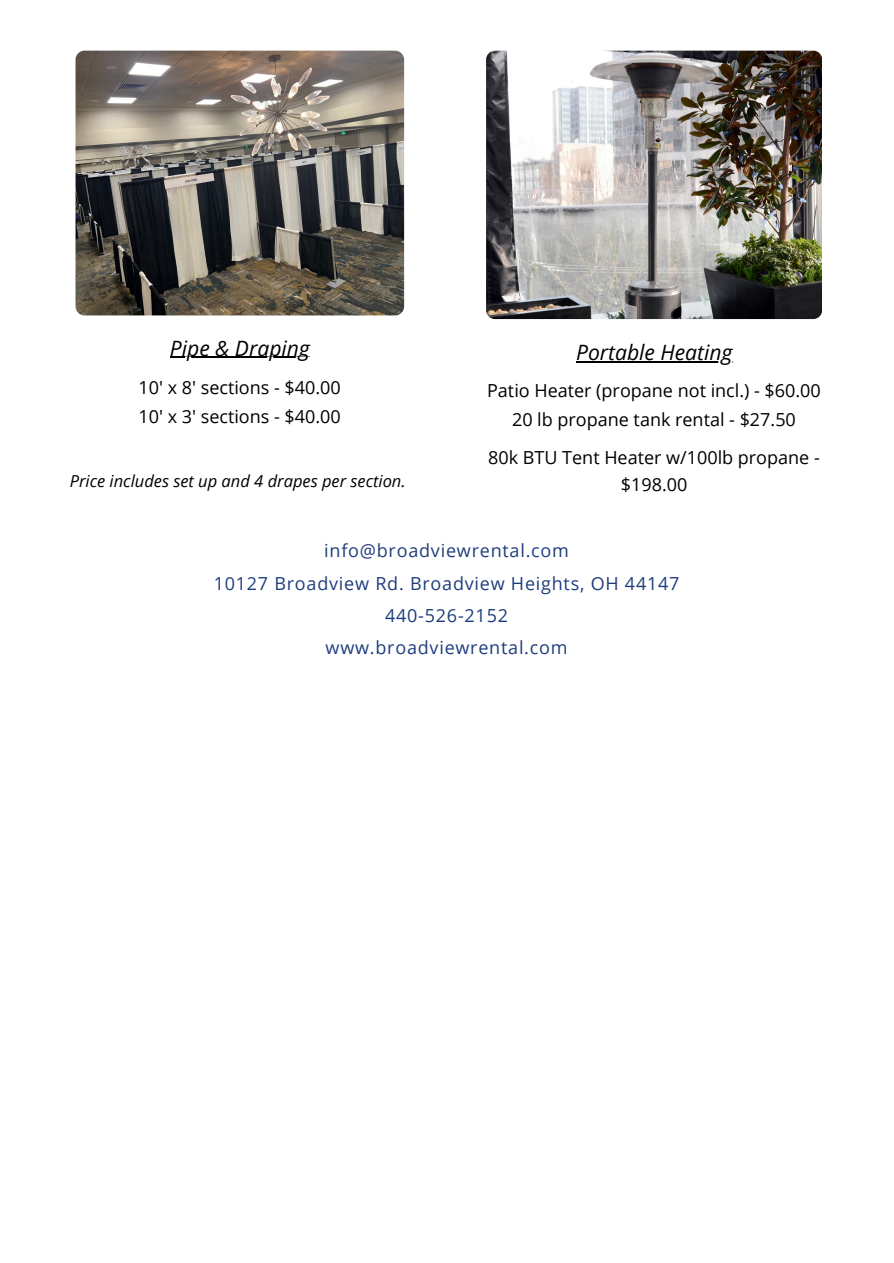
<style>
.page{position:relative;width:894px;height:1263px;background:#fff}
.page>*{position:absolute;margin:0;border:0;box-sizing:border-box;transform-origin:0 0}
.t1{font:italic 21.15px "Open Sans";color:#000}
.t2{font:18px/27px "Open Sans";color:#000;text-align:center}
.t3{font:18px "Open Sans";letter-spacing:.045em;color:#1e3d7d}
.t4{font:italic 16.5px "Open Sans";color:#000}
</style>
<div class="page">
<hr style="left:170px;top:357px;width:140px;height:1px;background:#000">
<img style="left:75px;top:51px;width:329px;height:264px;border-radius:9px">
<hr style="left:576px;top:361px;width:156px;height:1px;background:#000">
<img style="left:486px;top:51px;width:335px;height:268px;border-radius:9px">
<h1 class="t1" style="left:170px;top:333px;width:141px">Pipe &amp; Draping</h1>
<h2 class="t2" style="left:138px;top:373px;width:204px">10' x 8' sections - $40.00</h2>
<h2 class="t2" style="left:138px;top:403px;width:204px">10' x 3' sections - $40.00</h2>
<p class="t4" style="left:70px;top:470px;width:337px">Price includes set up and 4 drapes per section.</p>
<h1 class="t1" style="left:576px;top:337px;width:158px">Portable Heating</h1>
<p class="t2" style="left:487px;top:377px;width:335px">Patio Heater (propane not incl.) - $60.00</p>
<p class="t2" style="left:512px;top:406px;width:285px">20 lb propane tank rental - $27.50</p>
<p class="t2" style="left:488px;top:443px;width:333px">80k BTU Tent Heater w/100lb propane - $198.00</p>
<p class="t3" style="left:324px;top:538px;width:246px">info@broadviewrental.com</p>
<p class="t3" style="left:214px;top:570px;width:467px">10127 Broadview Rd. Broadview Heights, OH 44147</p>
<p class="t3" style="left:385px;top:603px;width:124px">440-526-2152</p>
<p class="t3" style="left:325px;top:634px;width:243px">www.broadviewrental.com</p>
</div>
